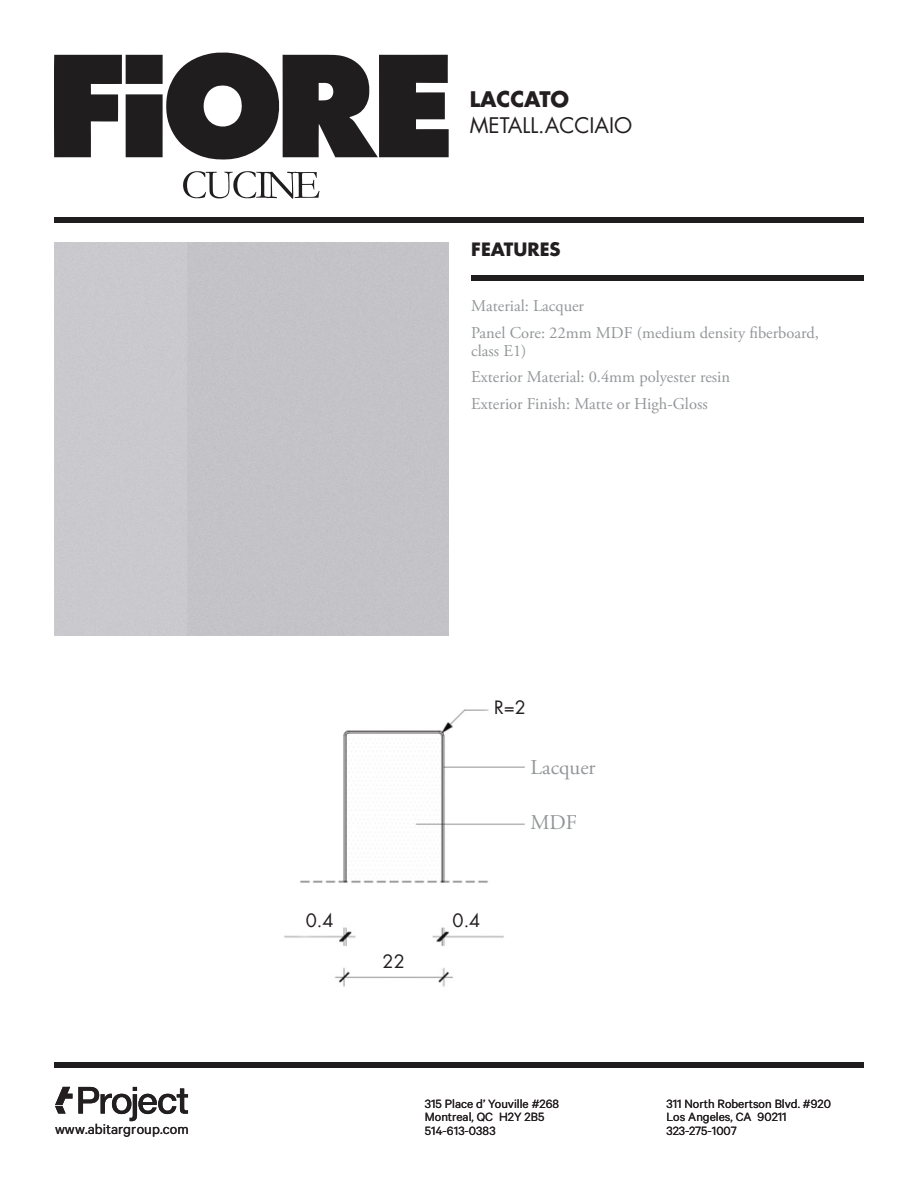
<style>
.page{position:relative;width:918px;height:1188px;background:#fff}
.page>*{position:absolute;margin:0;border:0;box-sizing:border-box;transform-origin:0 0}
.t1{font:21px "Futura LT";color:#231f20}
.t2{font:21px "Adobe Garamond Pro";color:#939698}
.t3{font:700 21px "Futura LT";color:#231f20}
.t4{font:18px "Futura LT";color:#231f20}
.t5{font:700 18px "Futura LT";color:#231f20}
.t6{font:16.5px/26.5px "Adobe Garamond Pro";color:#939698}
.t7{font:15.75px "Calibre";color:#231f20}
.t8{font:13.5px/13.5px "Calibre";color:#231f20}
</style>
<div class="page">
<div style="left:471px;top:275px;width:393px;height:5px;background:#201d1e"></div>
<svg style="left:54px;top:52px;width:395px;height:108px"></svg>
<svg style="left:183px;top:171px;width:137px;height:28px"></svg>
<div style="left:54px;top:217px;width:810px;height:6px;background:#201d1e"></div>
<div style="left:54px;top:1062px;width:810px;height:6px;background:#201d1e"></div>
<svg style="left:55px;top:1087px;width:17px;height:27px"></svg>
<svg style="left:78px;top:1087px;width:110px;height:34px"></svg>
<img style="left:284px;top:709px;width:241px;height:278px">
<p class="t3" style="left:470px;top:86px;width:101px">LACCATO</p>
<p class="t1" style="left:470px;top:112px;width:164px">METALL.ACCIAIO</p>
<p class="t5" style="left:471px;top:237px;width:91px">FEATURES</p>
<p class="t6" style="left:471px;top:293px;width:349px">Material: Lacquer<br>Panel Core: 22mm MDF (medium density fiberboard,</p>
<p class="t6" style="left:471px;top:338px;width:260px">class E1)<br>Exterior Material: 0.4mm polyester resin<br>Exterior Finish: Matte or High-Gloss</p>
<p class="t4" style="left:494px;top:695px;width:33px">R=2</p>
<p class="t4" style="left:306px;top:909px;width:29px">0.4</p>
<p class="t4" style="left:453px;top:909px;width:29px">0.4</p>
<p class="t4" style="left:383px;top:950px;width:24px">22</p>
<p class="t2" style="left:531px;top:755px;width:66px">Lacquer</p>
<p class="t2" style="left:530px;top:810px;width:48px">MDF</p>
<p class="t8" style="left:425px;top:1096px;width:136px">315 Place d’ Youville #268<br>Montreal, QC H2Y 2B5<br>514-613-0383</p>
<p class="t8" style="left:666px;top:1096px;width:166px">311 North Robertson Blvd. #920<br>Los Angeles, CA 90211</p>
<p class="t7" style="left:55px;top:1119px;width:135px">www.abitargroup.com</p>
<p class="t8" style="left:666px;top:1123px;width:72px">323-275-1007</p>
</div>
